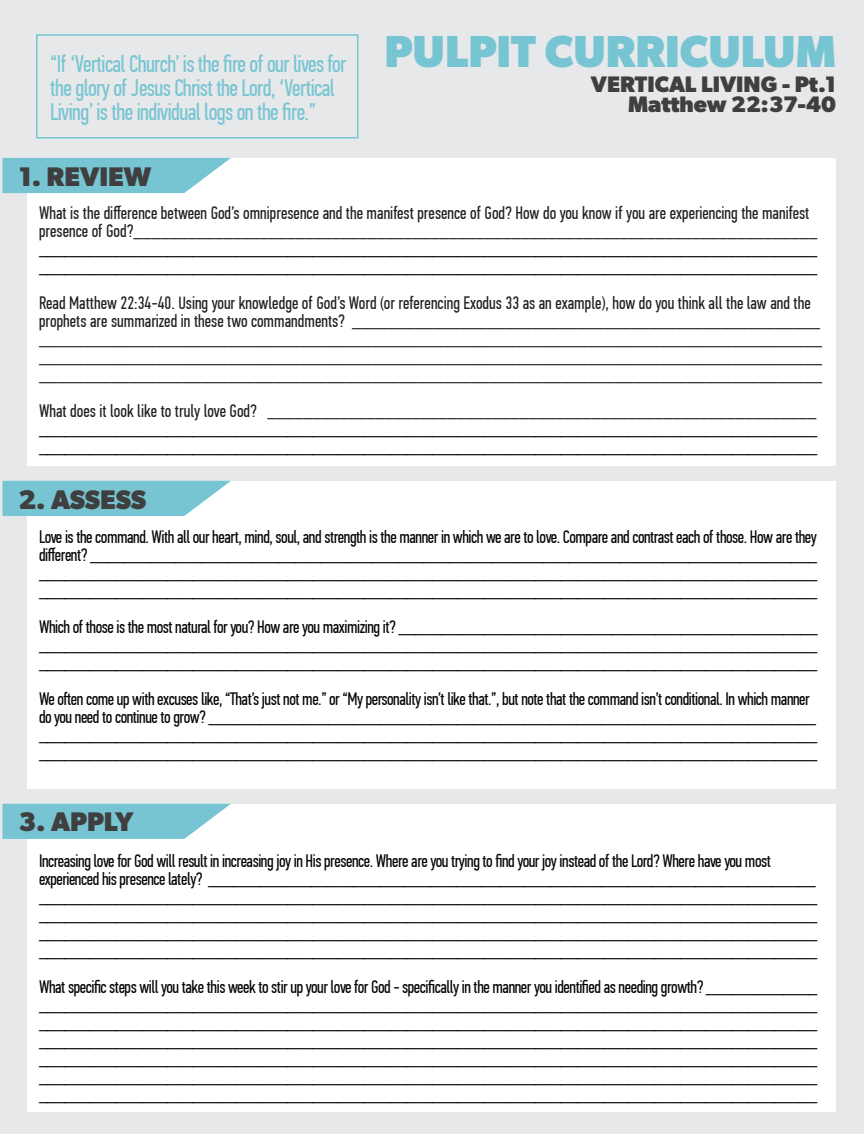
<style>
.page{position:relative;width:864px;height:1134px;background:#e7e8e9}
.page>*{position:absolute;margin:0;border:0;box-sizing:border-box;transform-origin:0 0}
.t1{font:700 45px "Gibson";color:#77c5d3}
.t2{font:700 27px "Gibson";color:#3f3f40}
.t3{font:24px/24px "PF Din Text Comp Pro";letter-spacing:-.025em;color:#77c5d3}
.t4{font:700 22.5px/21px "Gibson";color:#3f3f40;text-align:right}
.t5{font:18px/18px "PF Din Text Comp Pro";letter-spacing:-.025em;color:#050504}
.t6{font:18px/18px "PF Din Text Comp Pro";color:#231f20}
</style>
<div class="page">
<div style="left:28px;top:804px;width:808px;height:307px;background:#fff"></div>
<div style="left:28px;top:481px;width:808px;height:308px;background:#fff"></div>
<div style="left:36px;top:34px;width:322px;height:105px;border:2px solid #77c5d3"></div>
<div style="left:28px;top:159px;width:808px;height:307px;background:#fff"></div>
<svg style="left:3px;top:158px;width:228px;height:35px;background:#84cad7"></svg>
<svg style="left:3px;top:481px;width:228px;height:35px;background:#84cad7"></svg>
<svg style="left:3px;top:804px;width:228px;height:35px;background:#85cbd7"></svg>
<h3 class="t3" style="left:50px;top:52px;width:298px">“If ‘Vertical Church’ is the fire of our lives for the glory of Jesus Christ the Lord, ‘Vertical<br>Living’ is the individual logs on the fire.”</h3>
<h2 class="t2" style="left:18px;top:160px;width:135px">1. REVIEW</h2>
<h1 class="t1" style="left:385px;top:25px;width:453px">PULPIT CURRICULUM</h1>
<p class="t4" style="left:591px;top:73px;width:247px">VERTICAL LIVING - Pt.1<br>Matthew 22:37-40</p>
<p class="t6" style="left:39px;top:204px;width:780px">What is the difference between God’s omnipresence and the manifest presence of God? How do you know if you are experiencing the manifest presence of God?____________________________________________________________________________</p>
<p class="t5" style="left:39px;top:240px;width:780px">___________________________________________________________________________________________ ___________________________________________________________________________________________</p>
<p class="t6" style="left:39px;top:294px;width:784px">Read Matthew 22:34-40. Using your knowledge of God’s Word (or referencing Exodus 33 as an example), how do you think all the law and the prophets are summarized in these two commandments? ____________________________________________________ _______________________________________________________________________________________ _______________________________________________________________________________________ _______________________________________________________________________________________</p>
<p class="t6" style="left:39px;top:402px;width:779px">What does it look like to truly love God? _____________________________________________________________</p>
<p class="t5" style="left:39px;top:420px;width:780px">___________________________________________________________________________________________ ___________________________________________________________________________________________</p>
<h2 class="t2" style="left:18px;top:483px;width:129px">2. ASSESS</h2>
<p class="t5" style="left:39px;top:528px;width:780px;text-align:justify">Love is the command. With all our heart, mind, soul, and strength is the manner in which we are to love. Compare and contrast each of those. How are they different? _____________________________________________________________________________________ ___________________________________________________________________________________________ ___________________________________________________________________________________________</p>
<p class="t5" style="left:39px;top:618px;width:780px;text-align:justify">Which of those is the most natural for you? How are you maximizing it? _________________________________________________ ___________________________________________________________________________________________ ___________________________________________________________________________________________</p>
<p class="t5" style="left:39px;top:690px;width:780px">We oſten come up with excuses like, “That’s just not me.” or “My personality isn’t like that.”, but note that the command isn’t conditional. In which manner do you need to continue to grow? _______________________________________________________________________ ___________________________________________________________________________________________ ___________________________________________________________________________________________</p>
<h2 class="t2" style="left:18px;top:806px;width:117px">3. APPLY</h2>
<p class="t5" style="left:39px;top:852px;width:780px">Increasing love for God will result in increasing joy in His presence. Where are you trying to find your joy instead of the Lord? Where have you most experienced his presence lately? _______________________________________________________________________ ___________________________________________________________________________________________ ___________________________________________________________________________________________ ___________________________________________________________________________________________ ___________________________________________________________________________________________</p>
<p class="t5" style="left:39px;top:978px;width:780px;text-align:justify">What specific steps will you take this week to stir up your love for God - specifically in the manner you identified as needing growth? _____________ ___________________________________________________________________________________________ ___________________________________________________________________________________________ ___________________________________________________________________________________________ ___________________________________________________________________________________________ ___________________________________________________________________________________________ ___________________________________________________________________________________________</p>
</div>
